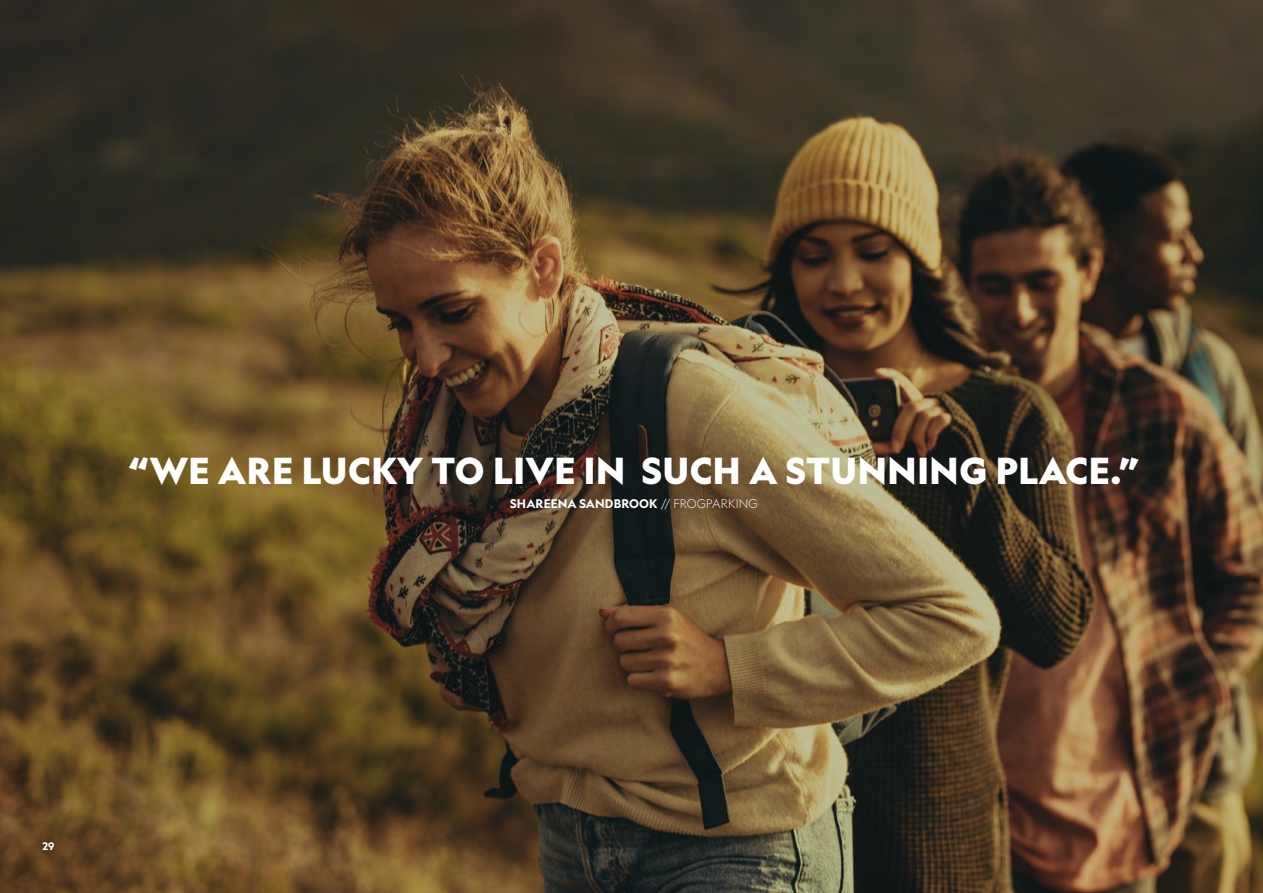
<style>
.page{position:relative;width:1263px;height:893px;background:#fff}
.page>*{position:absolute;margin:0;border:0;box-sizing:border-box;transform-origin:0 0}
.t1{font:900 36px "Geograph";letter-spacing:.02em;color:#fff}
.t2{font:700 12px "Geograph";letter-spacing:.01em;color:#fff}
.t3{font:700 10.5px "Geograph";color:#fff}
.s1{font-weight:300}
</style>
<div class="page">
<img style="left:0;top:0;width:1263px;height:893px">
<p class="t1" style="left:128px;top:447px;width:1013px">“WE ARE LUCKY TO LIVE IN SUCH A STUNNING PLACE.”</p>
<p class="t2" style="left:510px;top:496px;width:249px">SHAREENA SANDBROOK <span class="s1">// FROGPARKING</span></p>
<p class="t3" style="left:43px;top:840px;width:13px">29</p>
</div>
